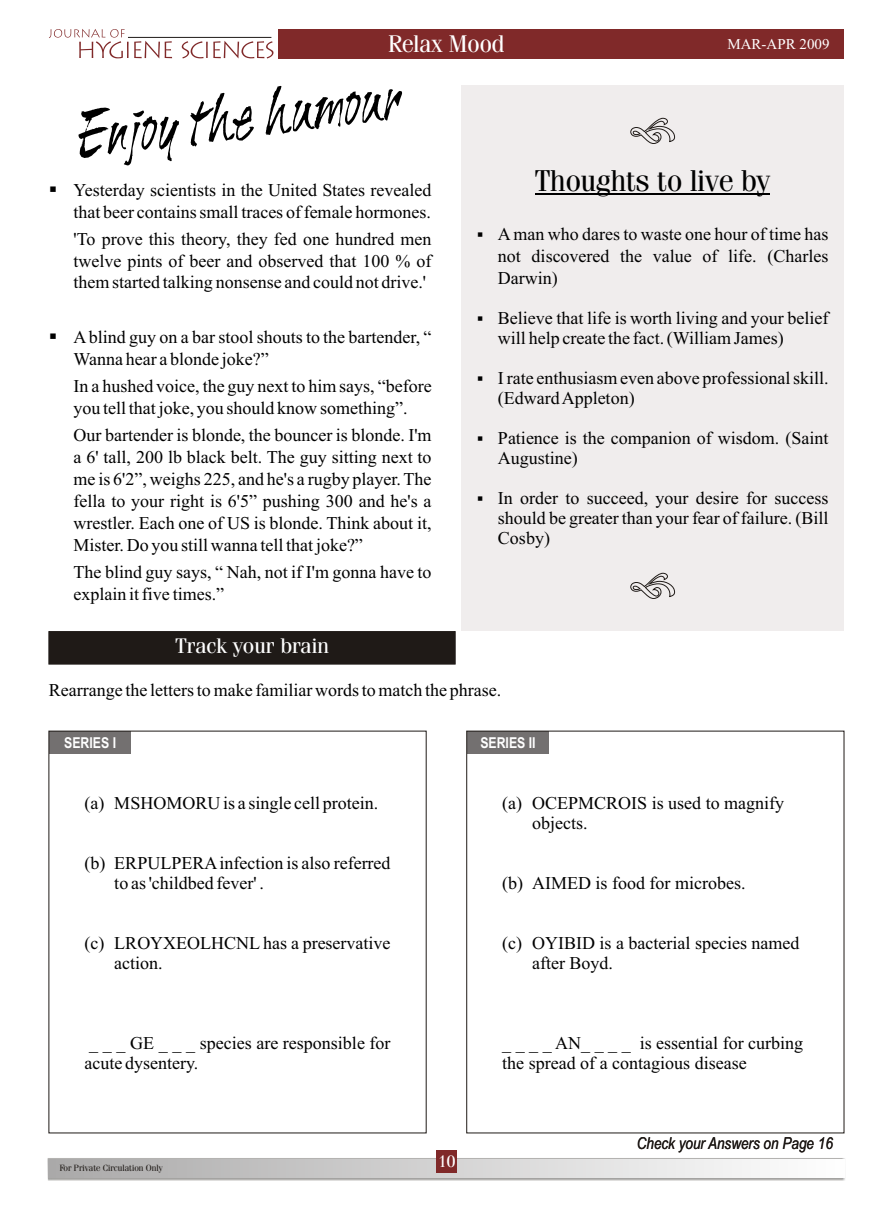
<style>
.page{position:relative;width:894px;height:1205px;background:#fff}
.page>*{position:absolute;margin:0;border:0;box-sizing:border-box;transform-origin:0 0}
.t1{font:72px "Tiger Rag LET";color:#000}
.t2{font:30px "Fenice BT";color:#000}
.t3{font:24px "Fenice BT";color:#fff}
.t4{font:21px "Fenice BT";color:#fff;scale:1.07 1}
.t5{font:18px/21.9px "Times New Roman";color:#000}
.t6{font:italic 16.5px "Arial Narrow";color:#1f1a17}
.t7{font:16.5px "Fenice BT";color:#fff}
.t8{font:700 15px "Arial Narrow";color:#fff}
.t9{font:15px "Times New Roman";color:#fff}
.t10{font:9px "Fenice BT";color:#1f1a17}
</style>
<div class="page">
<div style="left:461px;top:86px;width:383px;height:545px;background:#f0eded"></div>
<hr style="left:535px;top:193px;width:235px;height:2px;background:#000">
<svg style="left:630px;top:573px;width:45px;height:26px"></svg>
<svg style="left:630px;top:118px;width:45px;height:26px"></svg>
<div style="left:49px;top:1159px;width:795px;height:18px;background:linear-gradient(to right,#aaa9a9,#fefefe)"></div>
<div style="left:436px;top:1150px;width:21px;height:22px;background:#802929"></div>
<div style="left:279px;top:29px;width:565px;height:30px;background:#802929"></div>
<svg style="left:49px;top:29px;width:224px;height:29px"></svg>
<div style="left:49px;top:631px;width:406px;height:33px;background:#1f1a17"></div>
<div style="left:49px;top:731px;width:82px;height:23px;background:#737070"></div>
<div style="left:467px;top:731px;width:82px;height:23px;background:#737070"></div>
<h3 class="t3" style="left:389px;top:34px;width:117px">Relax Mood</h3>
<p class="t9" style="left:727px;top:38px;width:104px">MAR-APR 2009</p>
<h1 class="t1" style="left:73px;top:114px;width:330px;rotate:-7deg">Enjoy the humour</h1>
<p class="t5" style="left:49px;top:180px;width:384px;text-align:right">▪ Yesterday scientists in the United States revealed that beer contains small traces of female hormones.</p>
<p class="t5" style="left:74px;top:229px;width:360px;text-align:justify">'To prove this theory, they fed one hundred men twelve pints of beer and observed that 100 % of them started talking nonsense and could not drive.'</p>
<p class="t5" style="left:74px;top:328px;width:360px;text-indent:-25px">▪ A blind guy on a bar stool shouts to the bartender, “<br>Wanna hear a blonde joke?”</p>
<p class="t5" style="left:74px;top:377px;width:360px">In a hushed voice, the guy next to him says, “before you tell that joke, you should know something”.</p>
<p class="t5" style="left:74px;top:426px;width:360px;text-align:justify">Our bartender is blonde, the bouncer is blonde. I'm a 6' tall, 200 lb black belt. The guy sitting next to me is 6'2”, weighs 225, and he's a rugby player. The fella to your right is 6'5” pushing 300 and he's a wrestler. Each one of US is blonde. Think about it, Mister. Do you still wanna tell that joke?”</p>
<p class="t5" style="left:74px;top:562px;width:360px">The blind guy says, “ Nah, not if I'm gonna have to explain it five times.”</p>
<p class="t4" style="left:176px;top:637px;width:145px">Track your brain</p>
<h2 class="t2" style="left:535px;top:168px;width:236px">Thoughts to live by</h2>
<p class="t5" style="left:498px;top:225px;width:332px;text-align:justify;text-indent:-21px">▪ A man who dares to waste one hour of time has not discovered the value of life. (Charles Darwin)</p>
<p class="t5" style="left:498px;top:310px;width:332px;line-height:20px;text-indent:-21px">▪ Believe that life is worth living and your belief will help create the fact. (William James)</p>
<p class="t5" style="left:498px;top:370px;width:332px;line-height:20px;text-indent:-21px">▪ I rate enthusiasm even above professional skill. (Edward Appleton)</p>
<p class="t5" style="left:498px;top:429px;width:332px;line-height:20px;text-indent:-21px">▪ Patience is the companion of wisdom. (Saint<br>Augustine)</p>
<p class="t5" style="left:498px;top:489px;width:332px;line-height:20px;text-align:justify;text-indent:-21px">▪ In order to succeed, your desire for success should be greater than your fear of failure. (Bill Cosby)</p>
<p class="t5" style="left:49px;top:680px;width:454px">Rearrange the letters to make familiar words to match the phrase.</p>
<p class="t8" style="left:64px;top:731px;width:53px">SERIES I</p>
<p class="t8" style="left:480px;top:731px;width:57px">SERIES II</p>
<p class="t5" style="left:84px;top:794px;width:295px">(a) MSHOMORU is a single cell protein.</p>
<p class="t5" style="left:114px;top:855px;width:278px;line-height:20px;text-indent:-30px">(b) ERPULPERA infection is also referred to as 'childbed fever' .</p>
<p class="t5" style="left:114px;top:934px;width:278px;line-height:20px;text-indent:-30px">(c) LROYXEOLHCNL has a preservative action.</p>
<p class="t5" style="left:84px;top:1034px;width:308px;line-height:20px">_ _ _ GE _ _ _ species are responsible for acute dysentery.</p>
<p class="t10" style="left:60px;top:1163px;width:105px">For Private Circulation Only</p>
<p class="t7" style="left:438px;top:1154px;width:19px">10</p>
<p class="t5" style="left:532px;top:795px;width:254px;line-height:20px;text-indent:-30px">(a) OCEPMCROIS is used to magnify objects.</p>
<p class="t5" style="left:502px;top:874px;width:245px">(b) AIMED is food for microbes.</p>
<p class="t5" style="left:532px;top:934px;width:269px;line-height:20px;text-indent:-30px">(c) OYIBID is a bacterial species named after Boyd.</p>
<p class="t5" style="left:502px;top:1034px;width:302px;line-height:20px">_ _ _ _ AN_ _ _ _ is essential for curbing the spread of a contagious disease</p>
<p class="t6" style="left:637px;top:1137px;width:198px">Check your Answers on Page 16</p>
</div>
